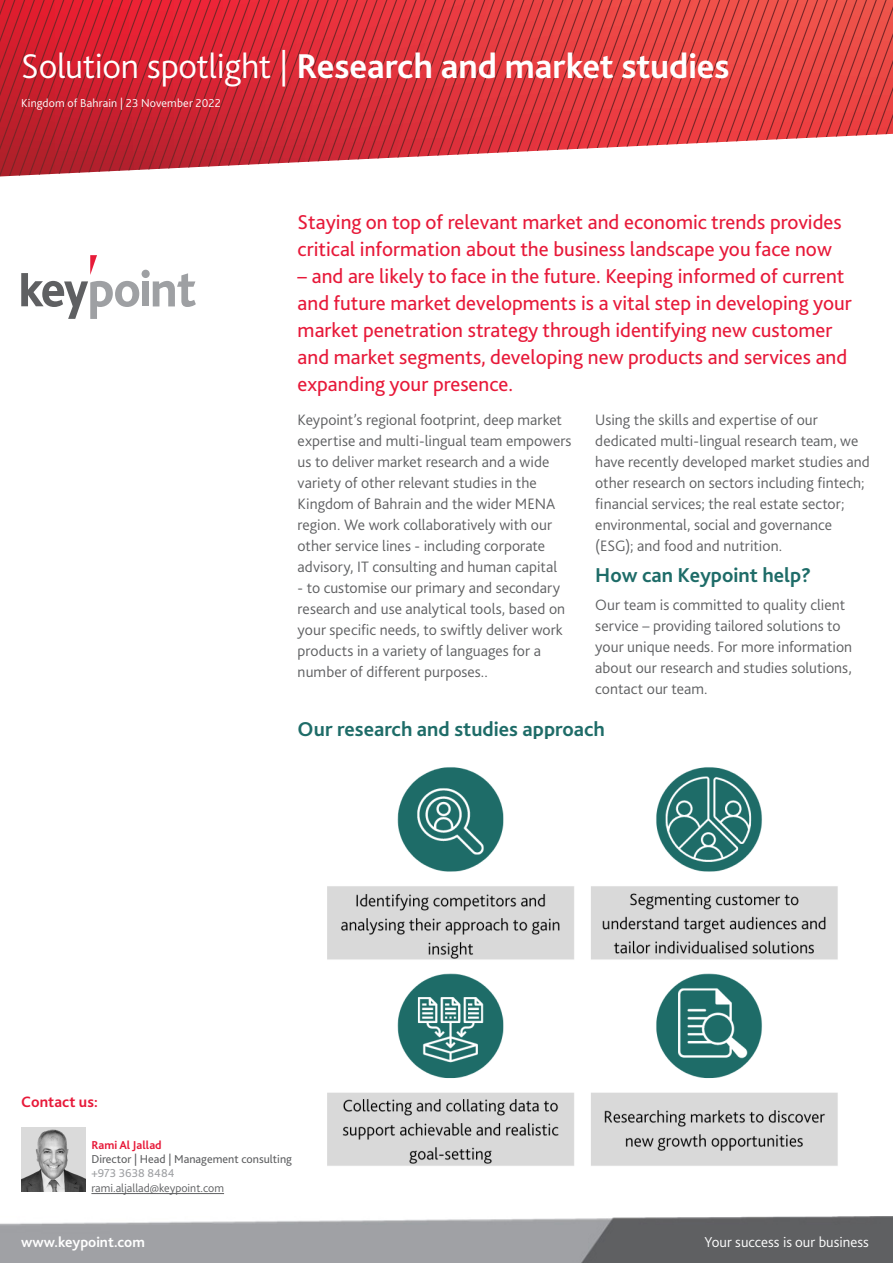
<style>
.page{position:relative;width:893px;height:1263px;background:#fff}
.page>*{position:absolute;margin:0;border:0;box-sizing:border-box;transform-origin:0 0}
.t1{font:700 36px "Bliss 2";letter-spacing:-.005em;color:#fff}
.t2{font:21px/27px "Bliss 2";color:#e71939}
.t3{font:700 21px "Bliss 2";color:#1e6c68}
.t4{font:300 15.75px/21px "Bliss 2";color:#5f6062}
.t5{font:700 15.75px "Bliss 2";letter-spacing:.005em;color:#e71939}
.t6{font:300 15px "Bliss 2";color:#fff}
.t7{font:700 15px "Bliss 2";color:#fff}
.t8{font:12px "Bliss 2";color:#5f6062}
.t9{font:300 12px "Bliss 2";letter-spacing:.015em;color:#fff}
.t10{font:300 12px "Bliss 2";color:#5f6062}
.t11{font:700 12px "Bliss 2";color:#e71939}
.t12{font:12px "Bliss 2";color:#9fa1a4}
.s1{font-weight:300}
</style>
<div class="page">
<svg style="left:0;top:0;width:893px;height:176px;background:#d94a50"></svg>
<img style="left:0;top:1216px;width:893px;height:47px">
<div style="left:142px;top:270px;width:8px;height:8px;background:#9ea0a3;border-radius:50%"></div>
<div style="left:142px;top:281px;width:7px;height:25px;background:#9ea0a3"></div>
<svg style="left:153px;top:273px;width:43px;height:34px"></svg>
<svg style="left:21px;top:255px;width:118px;height:64px"></svg>
<hr style="left:91px;top:1193px;width:133px;height:1px;background:#5f6062">
<img style="left:21px;top:1128px;width:64px;height:64px">
<img style="left:327px;top:767px;width:511px;height:399px">
<p class="t1" style="left:21px;top:44px;width:710px"><span class="s1">Solution spotlight |</span> Research and market studies</p>
<p class="t9" style="left:21px;top:96px;width:201px">Kingdom of Bahrain | 23 November 2022</p>
<p class="t2" style="left:298px;top:208px;width:546px">Staying on top of relevant market and economic trends provides critical information about the business landscape you face now</p>
<p class="t2" style="left:298px;top:262px;width:556px">– and are likely to face in the future. Keeping informed of current and future market developments is a vital step in developing your market penetration strategy through identifying new customer and market segments, developing new products and services and expanding your presence.</p>
<p class="t4" style="left:298px;top:409px;width:275px">Keypoint’s regional footprint, deep market expertise and multi-lingual team empowers us to deliver market research and a wide variety of other relevant studies in the Kingdom of Bahrain and the wider MENA region. We work collaboratively with our other service lines - including corporate advisory, IT consulting and human capital</p>
<p class="t4" style="left:298px;top:577px;width:269px">- to customise our primary and secondary research and use analytical tools, based on your specific needs, to swiftly deliver work products in a variety of languages for a number of different purposes..</p>
<p class="t4" style="left:595px;top:409px;width:276px">Using the skills and expertise of our dedicated multi-lingual research team, we have recently developed market studies and other research on sectors including fintech; financial services; the real estate sector; environmental, social and governance (ESG); and food and nutrition.</p>
<p class="t3" style="left:595px;top:562px;width:217px">How can Keypoint help?</p>
<p class="t4" style="left:595px;top:594px;width:258px">Our team is committed to quality client service – providing tailored solutions to your unique needs. For more information about our research and studies solutions, contact our team.</p>
<p class="t3" style="left:298px;top:716px;width:309px">Our research and studies approach</p>
<p class="t5" style="left:21px;top:1092px;width:78px">Contact us:</p>
<p class="t11" style="left:91px;top:1137px;width:72px">Rami Al Jallad</p>
<p class="t8" style="left:91px;top:1151px;width:202px">Director | Head | Management consulting</p>
<p class="t12" style="left:91px;top:1166px;width:85px">+973 3638 8484</p>
<p class="t10" style="left:91px;top:1180px;width:134px">rami.aljallad@keypoint.com</p>
<p class="t7" style="left:21px;top:1233px;width:125px">www.keypoint.com</p>
<p class="t6" style="left:705px;top:1233px;width:166px">Your success is our business</p>
</div>
